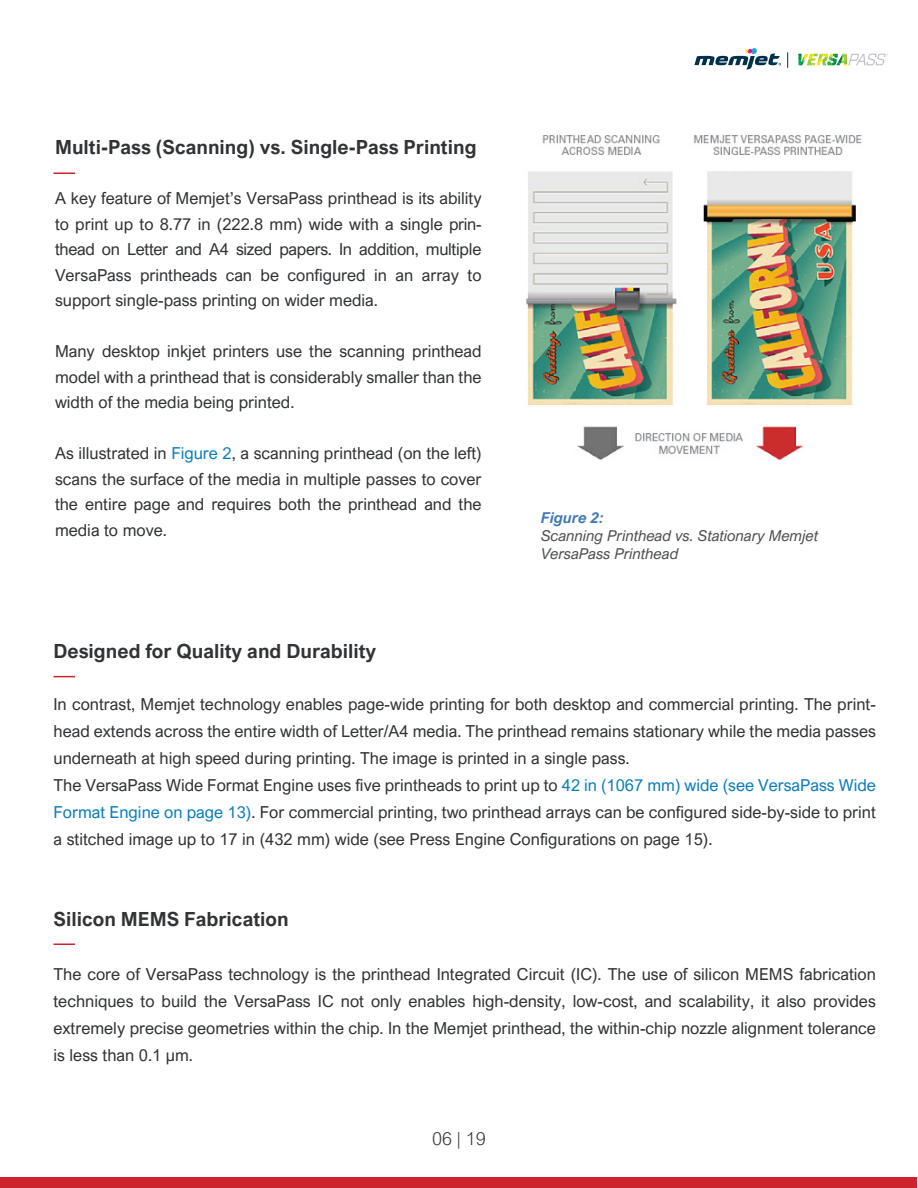
<style>
.page{position:relative;width:918px;height:1188px;background:#fff}
.page>*{position:absolute;margin:0;border:0;box-sizing:border-box;transform-origin:0 0}
.t1{font:700 19.5px "Arial Nova";color:#313335}
.t2{font:300 18px "Arial Nova";color:#313335}
.t3{font:16.5px/25.5px "Arial Nova";color:#313335;text-align:justify}
.t4{font:italic 15px/18px "Arial Nova";color:#4f5151}
.t5{font:italic 700 15px "Arial Nova";color:#427bb1}
.s1{color:#0d7ebb}
</style>
<div class="page">
<div style="left:1px;top:1178px;width:916px;height:10px;background:#cb242d"></div>
<svg style="left:54px;top:676px;width:21px;height:1px"></svg>
<svg style="left:54px;top:944px;width:21px;height:1px"></svg>
<hr style="left:54px;top:172px;width:21px;height:2px;background:#c9252c">
<img style="left:526px;top:135px;width:336px;height:326px">
<svg style="left:694px;top:48px;width:87px;height:22px"></svg>
<svg style="left:787px;top:52px;width:1px;height:16px"></svg>
<svg style="left:798px;top:54px;width:90px;height:12px"></svg>
<p class="t1" style="left:55px;top:136px;width:423px">Multi-Pass (Scanning) vs. Single-Pass Printing</p>
<p class="t3" style="left:55px;top:185px;width:428px">A key feature of Memjet’s VersaPass printhead is its ability to print up to 8.77 in (222.8 mm) wide with a single prin&shy;thead on Letter and A4 sized papers. In addition, multiple VersaPass printheads can be configured in an array to support single-pass printing on wider media.</p>
<p class="t3" style="left:55px;top:338px;width:428px">Many desktop inkjet printers use the scanning printhead model with a printhead that is considerably smaller than the width of the media being printed.</p>
<p class="t3" style="left:55px;top:440px;width:428px">As illustrated in <span class="s1">Figure 2</span>, a scanning printhead (on the left) scans the surface of the media in multiple passes to cover the entire page and requires both the printhead and the media to move.</p>
<p class="t5" style="left:541px;top:508px;width:64px">Figure 2:</p>
<p class="t4" style="left:541px;top:526px;width:279px">Scanning Printhead vs. Stationary Memjet<br>VersaPass Printhead</p>
<p class="t1" style="left:54px;top:640px;width:324px">Designed for Quality and Durability</p>
<p class="t3" style="left:54px;top:691px;width:824px;line-height:27px">In contrast, Memjet technology enables page-wide printing for both desktop and commercial printing. The print&shy;head extends across the entire width of Letter/A4 media. The printhead remains stationary while the media passes underneath at high speed during printing. The image is printed in a single pass.</p>
<p class="t3" style="left:54px;top:772px;width:824px;line-height:27px">The VersaPass Wide Format Engine uses five printheads to print up to <span class="s1">42 in (1067 mm) wide (see VersaPass Wide Format Engine on page 13)</span>. For commercial printing, two printhead arrays can be configured side-by-side to print a stitched image up to 17 in (432 mm) wide (see Press Engine Configurations on page 15).</p>
<p class="t1" style="left:54px;top:908px;width:237px">Silicon MEMS Fabrication</p>
<p class="t3" style="left:54px;top:961px;width:824px;line-height:27px">The core of VersaPass technology is the printhead Integrated Circuit (IC). The use of silicon MEMS fabrication techniques to build the VersaPass IC not only enables high-density, low-cost, and scalability, it also provides extremely precise geometries within the chip. In the Memjet printhead, the within-chip nozzle alignment tolerance is less than 0.1 μm.</p>
<p class="t2" style="left:432px;top:1129px;width:55px">06 | 19</p>
</div>
